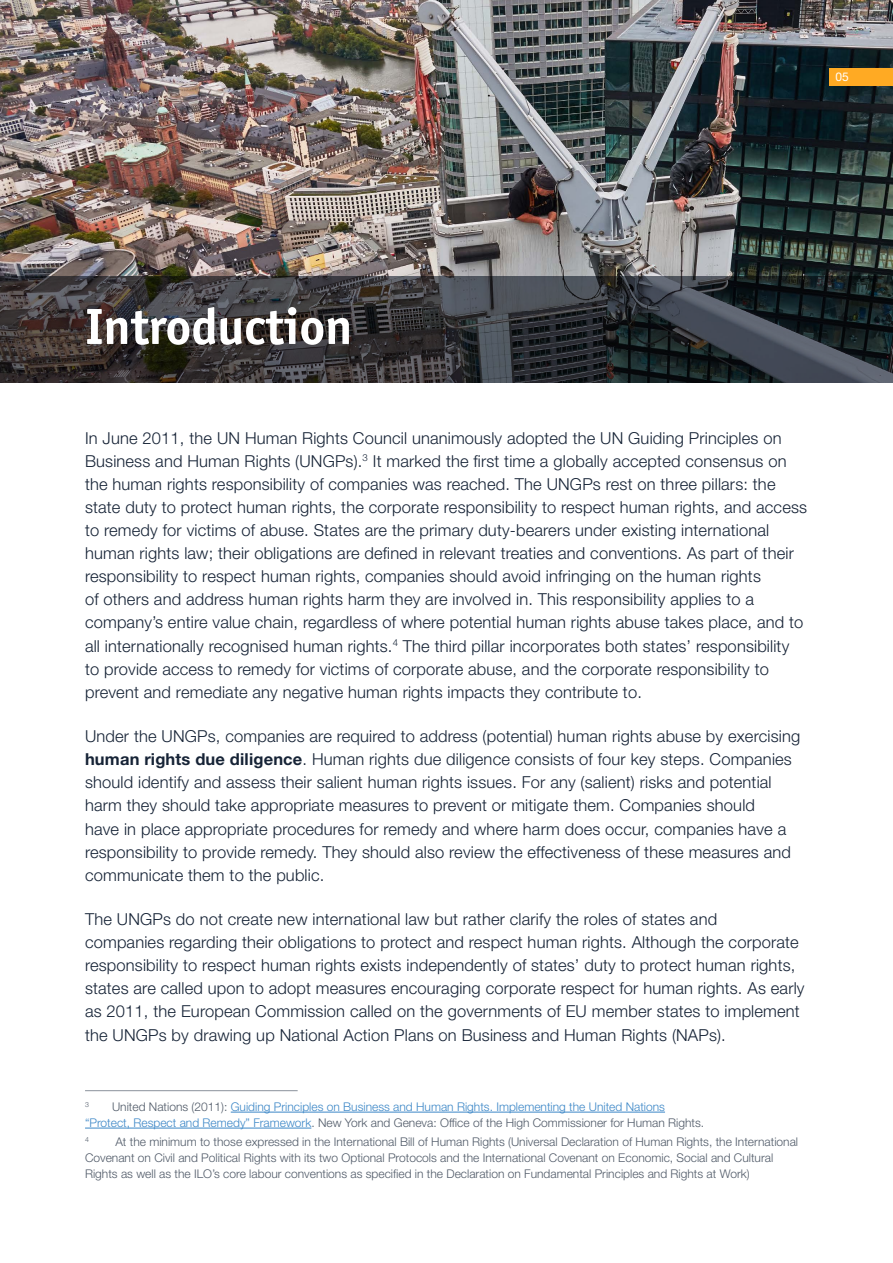
<style>
.page{position:relative;width:893px;height:1263px;background:#fff}
.page>*{position:absolute;margin:0;border:0;box-sizing:border-box;transform-origin:0 0}
.t1{font:700 51px "Officina Sans Std";letter-spacing:-.01em;color:#fff}
.t2{font:300 16.5px/23.1px "Helvetica Neue LT Std";letter-spacing:.01em;color:#162336}
.t3{font:300 12px/15.9px "Helvetica Neue LT Std";color:#505a68}
.t4{font:300 12px/15.9px "Helvetica Neue LT Std";color:#3c87c7}
.t5{font:12px "Helvetica Neue LT Std";color:#fff}
.t6{font:300 7.05px "Helvetica Neue LT Std";color:#505a68}
.s1{font-weight:700}
.s2{color:#505a68}
</style>
<div class="page">
<img style="left:0;top:0;width:893px;height:276px">
<svg style="left:0;top:276px;width:893px;height:107px;background:#343538"></svg>
<hr style="left:85px;top:1090px;width:213px;height:1px;background:#8a919b">
<hr style="left:231px;top:1112px;width:434px;height:1px;background:#3c87c7">
<hr style="left:85px;top:1128px;width:226px;height:1px;background:#3c87c7">
<div style="left:829px;top:68px;width:64px;height:17px;background:#ffaa23"></div>
<p class="t5" style="left:836px;top:69px;width:15px">05</p>
<h1 class="t1" style="left:85px;top:295px;width:269px">Introduction</h1>
<p class="t2" style="left:85px;top:426px;width:724px">In June 2011, the UN Human Rights Council unanimously adopted the UN Guiding Principles on Business and Human Rights (UNGPs).<sup>3</sup> It marked the first time a globally accepted consensus on the human rights responsibility of companies was reached. The UNGPs rest on three pillars: the state duty to protect human rights, the corporate responsibility to respect human rights, and access to remedy for victims of abuse. States are the primary duty-bearers under existing international human rights law; their obligations are defined in relevant treaties and conventions. As part of their responsibility to respect human rights, companies should avoid infringing on the human rights<br>of others and address human rights harm they are involved in. This responsibility applies to a company’s entire value chain, regardless of where potential human rights abuse takes place, and to all internationally recognised human rights.<sup>4</sup> The third pillar incorporates both states’ responsibility to provide access to remedy for victims of corporate abuse, and the corporate responsibility to prevent and remediate any negative human rights impacts they contribute to.</p>
<p class="t2" style="left:85px;top:724px;width:717px">Under the UNGPs, companies are required to address (potential) human rights abuse by exercising <span class="s1">human rights due diligence</span>. Human rights due diligence consists of four key steps. Companies should identify and assess their salient human rights issues. For any (salient) risks and potential harm they should take appropriate measures to prevent or mitigate them. Companies should<br>have in place appropriate procedures for remedy and where harm does occur, companies have a responsibility to provide remedy. They should also review the effectiveness of these measures and communicate them to the public.</p>
<p class="t2" style="left:85px;top:907px;width:721px">The UNGPs do not create new international law but rather clarify the roles of states and<br>companies regarding their obligations to protect and respect human rights. Although the corporate responsibility to respect human rights exists independently of states’ duty to protect human rights, states are called upon to adopt measures encouraging corporate respect for human rights. As early as 2011, the European Commission called on the governments of EU member states to implement the UNGPs by drawing up National Action Plans on Business and Human Rights (NAPs).</p>
<p class="t6" style="left:85px;top:1100px;width:5px">3</p>
<p class="t4" style="left:85px;top:1098px;width:621px;text-indent:27px"><span class="s2">United Nations (2011):</span> Guiding Principles on Business and Human Rights. Implementing the United Nations “Protect, Respect and Remedy” Framework<span class="s2">. New York and Geneva: Office of the High Commissioner for Human Rights.</span></p>
<p class="t6" style="left:85px;top:1135px;width:5px">4</p>
<p class="t3" style="left:85px;top:1133px;width:715px;text-indent:30px">At the minimum to those expressed in the International Bill of Human Rights (Universal Declaration of Human Rights, the International<br>Covenant on Civil and Political Rights with its two Optional Protocols and the International Covenant on Economic, Social and Cultural<br>Rights as well as the ILO’s core labour conventions as specified in the Declaration on Fundamental Principles and Rights at Work)</p>
</div>
